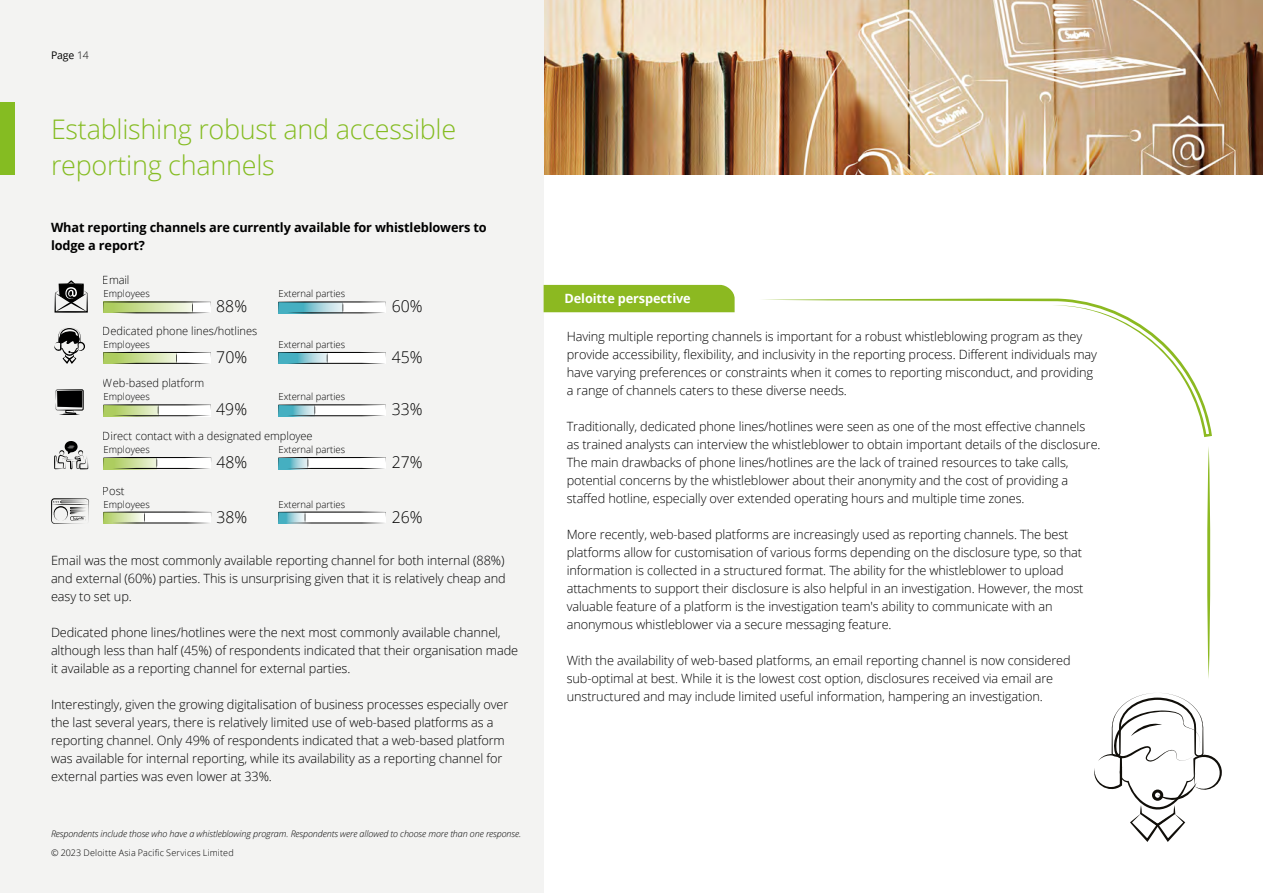
<style>
.page{position:relative;width:1263px;height:893px;background:#fff}
.page>*{position:absolute;margin:0;border:0;box-sizing:border-box;transform-origin:0 0}
.t1{font:300 27px/36px "Open Sans";letter-spacing:-.01em;color:#85bc22}
.t2{font:300 16.2px "Open Sans";color:#000}
.t3{font:300 12.75px/18px "Open Sans";letter-spacing:-.01em;color:#000}
.t4{font:700 12.75px/18px "Open Sans";letter-spacing:-.01em;color:#000}
.t5{font:700 12.75px "Open Sans";letter-spacing:-.01em;color:#fff}
.t6{font:300 11.4px "Open Sans";color:#000}
.t7{font:10.5px "Open Sans";color:#000}
.t8{font:300 9.75px "Open Sans";letter-spacing:.005em;color:#000}
.t9{font:italic 300 9px "Open Sans";letter-spacing:-.01em;color:#000}
.t10{font:300 9px "Open Sans";letter-spacing:.015em;color:#000}
.s1{font-weight:300}
</style>
<div class="page">
<img style="left:544px;top:0;width:719px;height:175px">
<div style="left:0;top:0;width:544px;height:893px;background:#f3f3f2"></div>
<svg style="left:55px;top:280px;width:33px;height:33px"></svg>
<svg style="left:54px;top:328px;width:31px;height:36px"></svg>
<svg style="left:56px;top:389px;width:28px;height:26px"></svg>
<svg style="left:54px;top:441px;width:34px;height:29px"></svg>
<svg style="left:103px;top:301px;width:108px;height:13px"></svg>
<svg style="left:103px;top:352px;width:108px;height:12px"></svg>
<svg style="left:103px;top:404px;width:108px;height:13px"></svg>
<svg style="left:104px;top:457px;width:107px;height:12px"></svg>
<svg style="left:104px;top:511px;width:107px;height:13px"></svg>
<svg style="left:51px;top:498px;width:38px;height:26px"></svg>
<svg style="left:278px;top:301px;width:108px;height:13px"></svg>
<svg style="left:278px;top:352px;width:108px;height:12px"></svg>
<svg style="left:278px;top:404px;width:108px;height:13px"></svg>
<svg style="left:278px;top:457px;width:108px;height:12px"></svg>
<svg style="left:278px;top:511px;width:108px;height:13px"></svg>
<div style="left:0;top:103px;width:15px;height:72px;background:#85bc22"></div>
<svg style="left:763px;top:298px;width:449px;height:139px"></svg>
<svg style="left:1207px;top:447px;width:4px;height:231px"></svg>
<svg style="left:1094px;top:693px;width:128px;height:149px"></svg>
<div style="left:544px;top:285px;width:191px;height:27px;background:#8cb921"></div>
<p class="t7" style="left:51px;top:48px;width:39px">Page <span class="s1">14</span></p>
<h1 class="t1" style="left:51px;top:110px;width:407px">Establishing robust and accessible reporting channels</h1>
<p class="t4" style="left:51px;top:218px;width:437px">What reporting channels are currently available for whistleblowers to lodge a report?</p>
<p class="t6" style="left:103px;top:272px;width:28px">Email</p>
<p class="t8" style="left:104px;top:287px;width:48px">Employees</p>
<p class="t2" style="left:216px;top:295px;width:32px">88%</p>
<p class="t6" style="left:103px;top:323px;width:156px">Dedicated phone lines/hotlines</p>
<p class="t8" style="left:104px;top:338px;width:48px">Employees</p>
<p class="t6" style="left:103px;top:375px;width:103px">Web-based platform</p>
<p class="t8" style="left:104px;top:390px;width:48px">Employees</p>
<p class="t2" style="left:216px;top:346px;width:32px">70%</p>
<p class="t2" style="left:216px;top:398px;width:32px">49%</p>
<p class="t8" style="left:279px;top:287px;width:68px">External parties</p>
<p class="t8" style="left:279px;top:338px;width:68px">External parties</p>
<p class="t8" style="left:279px;top:390px;width:68px">External parties</p>
<p class="t6" style="left:103px;top:428px;width:211px">Direct contact with a designated employee</p>
<p class="t8" style="left:104px;top:443px;width:48px">Employees</p>
<p class="t6" style="left:103px;top:483px;width:23px">Post</p>
<p class="t8" style="left:104px;top:498px;width:48px">Employees</p>
<p class="t2" style="left:216px;top:451px;width:32px">48%</p>
<p class="t2" style="left:216px;top:505px;width:32px">38%</p>
<p class="t8" style="left:279px;top:443px;width:68px">External parties</p>
<p class="t8" style="left:279px;top:498px;width:68px">External parties</p>
<p class="t2" style="left:392px;top:295px;width:32px">60%</p>
<p class="t2" style="left:392px;top:346px;width:32px">45%</p>
<p class="t2" style="left:392px;top:398px;width:32px">33%</p>
<p class="t2" style="left:392px;top:451px;width:32px">27%</p>
<p class="t2" style="left:392px;top:505px;width:32px">26%</p>
<p class="t3" style="left:51px;top:551px;width:456px;text-align:justify">Email was the most commonly available reporting channel for both internal (88%) and external (60%) parties. This is unsurprising given that it is relatively cheap and easy to set up.</p>
<p class="t3" style="left:51px;top:623px;width:469px">Dedicated phone lines/hotlines were the next most commonly available channel, although less than half (45%) of respondents indicated that their organisation made it available as a reporting channel for external parties.</p>
<p class="t3" style="left:51px;top:695px;width:459px">Interestingly, given the growing digitalisation of business processes especially over the last several years, there is relatively limited use of web-based platforms as a reporting channel. Only 49% of respondents indicated that a web-based platform was available for internal reporting, while its availability as a reporting channel for external parties was even lower at 33%.</p>
<p class="t9" style="left:51px;top:827px;width:472px">Respondents include those who have a whistleblowing program. Respondents were allowed to choose more than one response.</p>
<p class="t10" style="left:51px;top:847px;width:184px">© 2023 Deloitte Asia Pacific Services Limited</p>
<p class="t5" style="left:564px;top:289px;width:128px">Deloitte perspective</p>
<p class="t3" style="left:567px;top:327px;width:532px">Having multiple reporting channels is important for a robust whistleblowing program as they provide accessibility, flexibility, and inclusivity in the reporting process. Different individuals may have varying preferences or constraints when it comes to reporting misconduct, and providing a range of channels caters to these diverse needs.</p>
<p class="t3" style="left:567px;top:417px;width:535px">Traditionally, dedicated phone lines/hotlines were seen as one of the most effective channels as trained analysts can interview the whistleblower to obtain important details of the disclosure.<br>The main drawbacks of phone lines/hotlines are the lack of trained resources to take calls, potential concerns by the whistleblower about their anonymity and the cost of providing a staffed hotline, especially over extended operating hours and multiple time zones.</p>
<p class="t3" style="left:567px;top:525px;width:518px">More recently, web-based platforms are increasingly used as reporting channels. The best platforms allow for customisation of various forms depending on the disclosure type, so that information is collected in a structured format. The ability for the whistleblower to upload attachments to support their disclosure is also helpful in an investigation. However, the most valuable feature of a platform is the investigation team's ability to communicate with an anonymous whistleblower via a secure messaging feature.</p>
<p class="t3" style="left:567px;top:651px;width:505px">With the availability of web-based platforms, an email reporting channel is now considered sub-optimal at best. While it is the lowest cost option, disclosures received via email are unstructured and may include limited useful information, hampering an investigation.</p>
</div>
